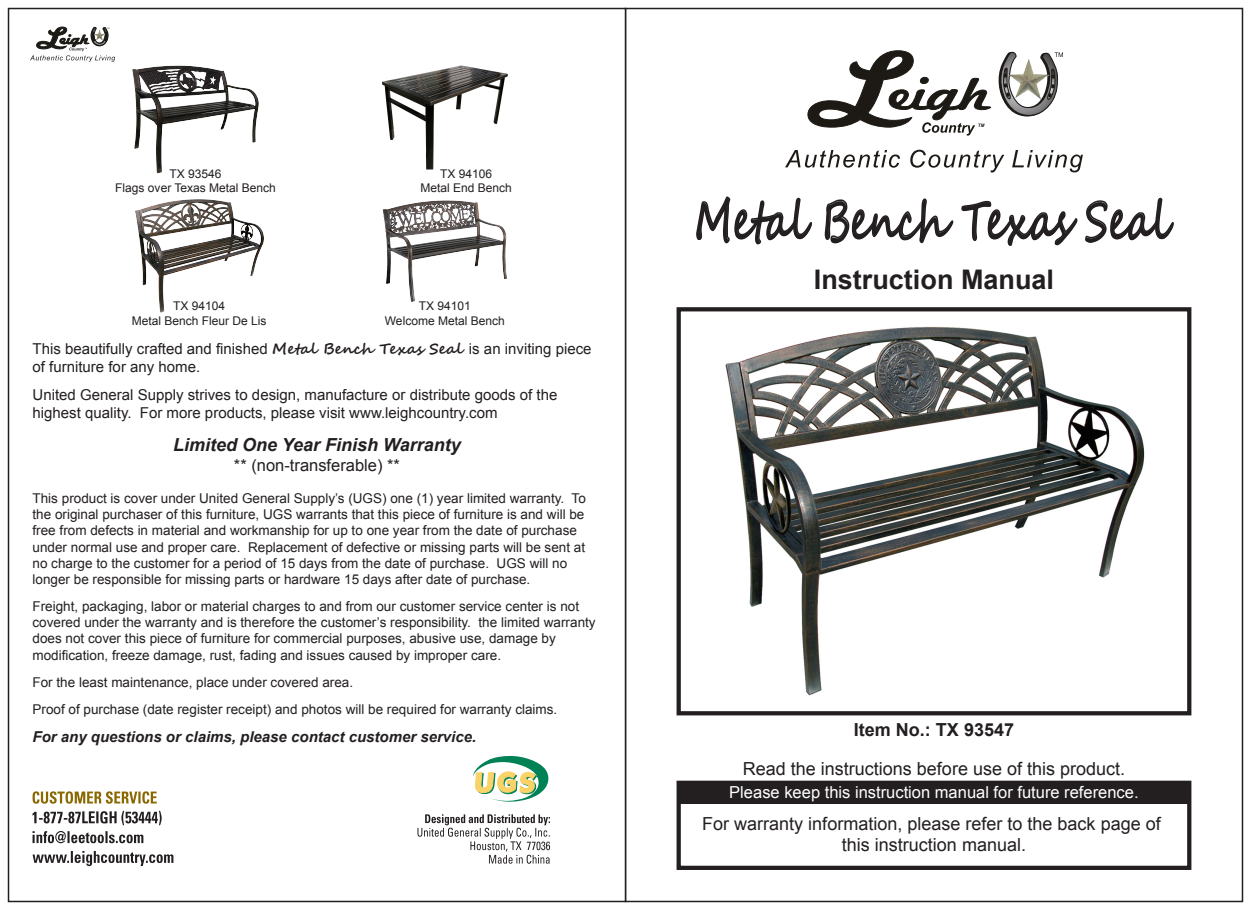
<style>
.page{position:relative;width:1251px;height:910px;background:#fff}
.page>*{position:absolute;margin:0;border:0;box-sizing:border-box;transform-origin:0 0}
.t1{font:54px "Segoe Script";color:#231f20;scale:.69 1}
.t2{font:700 27px "Arial";color:#231f20}
.t3{font:18px/21.6px "Arial";color:#231f20;text-align:center}
.t4{font:italic 700 18px "Arial";color:#231f20}
.t5{font:700 18px "Arial";color:#231f20}
.t6{font:16.5px "Arial";color:#fff}
.t7{font:16.5px "Arial";color:#231f20}
.t8{font:15px/18px "Arial";color:#231f20}
.t9{font:italic 700 15px "Arial";color:#231f20}
.t10{font:13.5px/16.2px "Arial";color:#231f20}
.t11{font:12px/14.4px "Arial";color:#231f20;text-align:center}
.s1{font-family:"Segoe Script";font-weight:700}
</style>
<div class="page">
<div style="left:624px;top:8px;width:618px;height:894px;background:#fff;border:2px solid #231f20"></div>
<svg style="left:807px;top:50px;width:255px;height:86px"></svg>
<div style="left:676px;top:307px;width:515px;height:408px;border:4px solid #231f20"></div>
<div style="left:676px;top:781px;width:515px;height:89px;border:4px solid #231f20"></div>
<div style="left:678px;top:783px;width:510px;height:21px;background:#231f20"></div>
<div style="left:8px;top:8px;width:618px;height:894px;background:#fff;border:2px solid #231f20"></div>
<svg style="left:30px;top:26px;width:85px;height:36px"></svg>
<img style="left:132px;top:65px;width:127px;height:109px">
<svg style="left:33px;top:851px;width:140px;height:15px"></svg>
<svg style="left:33px;top:831px;width:110px;height:12px"></svg>
<svg style="left:33px;top:811px;width:129px;height:14px"></svg>
<svg style="left:33px;top:791px;width:124px;height:13px"></svg>
<svg style="left:417px;top:814px;width:133px;height:50px"></svg>
<svg style="left:472px;top:755px;width:77px;height:47px"></svg>
<img style="left:382px;top:65px;width:126px;height:105px">
<img style="left:382px;top:200px;width:125px;height:102px">
<img style="left:725px;top:326px;width:420px;height:370px">
<svg style="left:696px;top:150px;width:478px;height:96px"></svg>
<img style="left:135px;top:200px;width:128px;height:112px">
<p class="t11" style="left:115px;top:166px;width:162px">TX 93546<br>Flags over Texas Metal Bench</p>
<p class="t11" style="left:420px;top:166px;width:93px">TX 94106<br>Metal End Bench</p>
<p class="t11" style="left:132px;top:299px;width:136px">TX 94104<br>Metal Bench Fleur De Lis</p>
<p class="t11" style="left:385px;top:299px;width:121px">TX 94101<br>Welcome Metal Bench</p>
<p class="t8" style="left:33px;top:339px;width:560px">This beautifully crafted and finished <span class="s1">Metal Bench Texas Seal</span> is an inviting piece of furniture for any home.</p>
<p class="t8" style="left:33px;top:386px;width:526px">United General Supply strives to design, manufacture or distribute goods of the highest quality. For more products, please visit www.leighcountry.com</p>
<h3 class="t4" style="left:173px;top:432px;width:289px">Limited One Year Finish Warranty</h3>
<p class="t7" style="left:234px;top:454px;width:167px">** (non-transferable) **</p>
<p class="t10" style="left:33px;top:490px;width:554px">This product is cover under United General Supply’s (UGS) one (1) year limited warranty. To the original purchaser of this furniture, UGS warrants that this piece of furniture is and will be free from defects in material and workmanship for up to one year from the date of purchase under normal use and proper care. Replacement of defective or missing parts will be sent at no charge to the customer for a period of 15 days from the date of purchase. UGS will no longer be responsible for missing parts or hardware 15 days after date of purchase.</p>
<p class="t10" style="left:33px;top:598px;width:564px">Freight, packaging, labor or material charges to and from our customer service center is not covered under the warranty and is therefore the customer’s responsibility. the limited warranty does not cover this piece of furniture for commercial purposes, abusive use, damage by modification, freeze damage, rust, fading and issues caused by improper care.</p>
<p class="t10" style="left:33px;top:668px;width:526px;line-height:27px">For the least maintenance, place under covered area.<br>Proof of purchase (date register receipt) and photos will be required for warranty claims.</p>
<p class="t9" style="left:33px;top:727px;width:445px">For any questions or claims, please contact customer service.</p>
<h1 class="t1" style="left:694px;top:177px;width:688px">Metal Bench Texas Seal</h1>
<h2 class="t2" style="left:813px;top:262px;width:242px">Instruction Manual</h2>
<h3 class="t5" style="left:853px;top:717px;width:162px">Item No.: TX 93547</h3>
<h3 class="t3" style="left:742px;top:758px;width:384px">Read the instructions before use of this product.</h3>
<h3 class="t3" style="left:702px;top:813px;width:460px">For warranty information, please refer to the back page of this instruction manual.</h3>
<p class="t6" style="left:729px;top:782px;width:411px">Please keep this instruction manual for future reference.</p>
</div>
